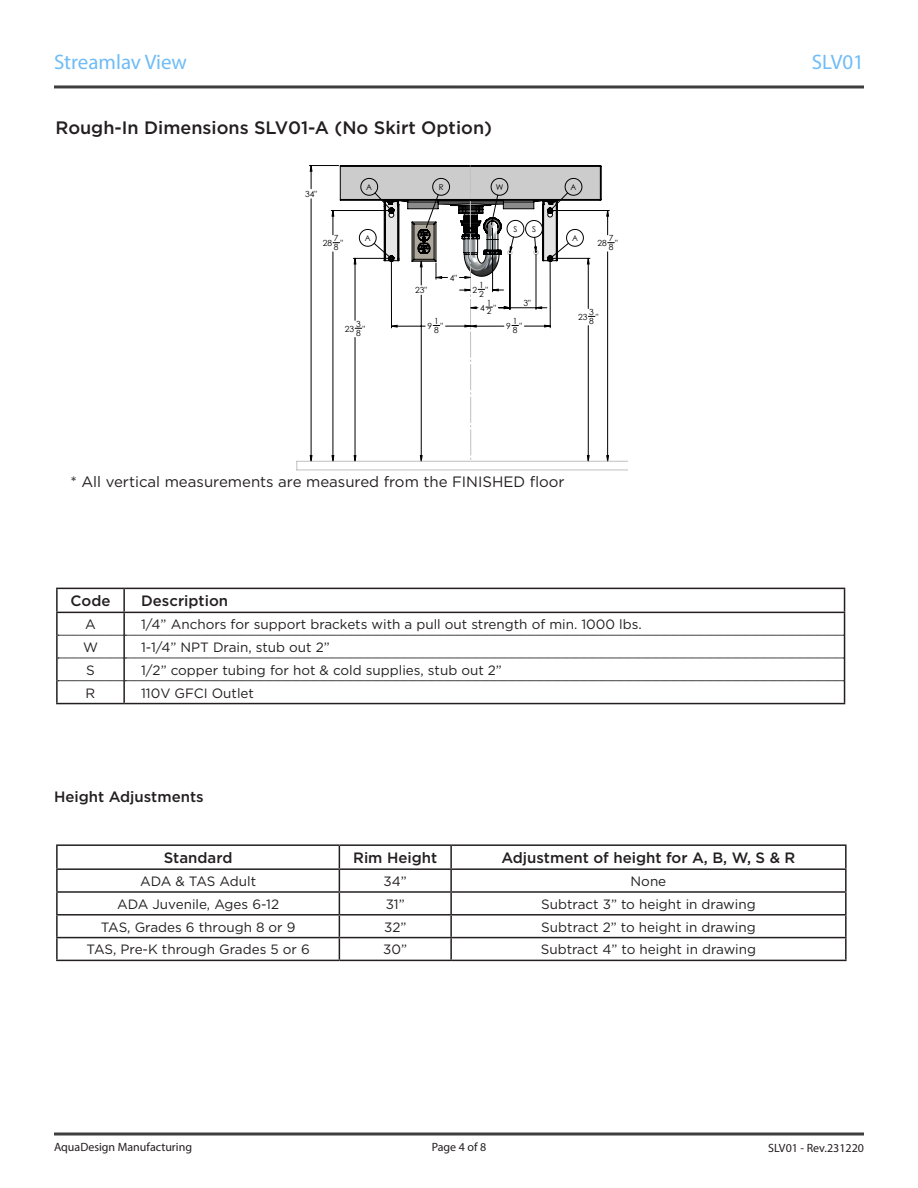
<style>
.page{position:relative;width:918px;height:1188px;background:#fff}
.page>*{position:absolute;margin:0;border:0;box-sizing:border-box;transform-origin:0 0}
.t1{font:21px "Myriad Pro";color:#6fbcf7}
.Body_Copy{font:500 18px "Gotham";color:#231f20}
.Body_Copy-2{font:500 15px "Gotham";color:#231f20}
.Body_Copy-3{font:15px "Gotham";color:#231f20}
.Body_Copy-4{font:13.5px "Gotham";color:#231f20}
.t2{font:12px "Myriad Pro";color:#231f20}
.t3{font:8.4px/8.7px "Century Gothic";color:#000}
.t4{font:7.95px "Century Gothic";color:#000}
</style>
<div class="page">
<svg style="left:54px;top:1132px;width:810px;height:4px;background:#6e6e6e"></svg>
<hr style="left:54px;top:85px;width:810px;height:3px;background:#3e3e3f">
<hr style="left:56px;top:588px;width:68px;height:1px;background:#231f20">
<hr style="left:56px;top:589px;width:2px;height:23px;background:#231f20">
<hr style="left:124px;top:588px;width:721px;height:1px;background:#231f20">
<svg style="left:58px;top:589px;width:787px;height:114px"></svg>
<hr style="left:124px;top:703px;width:721px;height:1px;background:#231f20">
<hr style="left:56px;top:612px;width:68px;height:1px;background:#231f20">
<hr style="left:56px;top:613px;width:2px;height:22px;background:#231f20">
<hr style="left:123px;top:613px;width:2px;height:22px;background:#231f20">
<hr style="left:56px;top:635px;width:2px;height:23px;background:#231f20">
<hr style="left:123px;top:635px;width:2px;height:23px;background:#231f20">
<hr style="left:56px;top:658px;width:2px;height:23px;background:#231f20">
<hr style="left:123px;top:658px;width:2px;height:23px;background:#231f20">
<hr style="left:56px;top:681px;width:2px;height:22px;background:#231f20">
<hr style="left:123px;top:681px;width:2px;height:22px;background:#231f20">
<hr style="left:56px;top:703px;width:68px;height:1px;background:#231f20">
<hr style="left:56px;top:844px;width:283px;height:2px;background:#231f20">
<hr style="left:56px;top:846px;width:2px;height:22px;background:#231f20">
<hr style="left:339px;top:844px;width:112px;height:2px;background:#231f20">
<hr style="left:451px;top:844px;width:396px;height:2px;background:#231f20">
<hr style="left:450px;top:846px;width:2px;height:22px;background:#231f20">
<hr style="left:845px;top:846px;width:2px;height:22px;background:#231f20">
<hr style="left:56px;top:868px;width:283px;height:2px;background:#231f20">
<hr style="left:56px;top:870px;width:2px;height:21px;background:#231f20">
<hr style="left:339px;top:868px;width:112px;height:2px;background:#231f20">
<hr style="left:451px;top:868px;width:396px;height:2px;background:#231f20">
<hr style="left:450px;top:870px;width:2px;height:21px;background:#231f20">
<hr style="left:845px;top:870px;width:2px;height:21px;background:#231f20">
<hr style="left:56px;top:891px;width:283px;height:2px;background:#231f20">
<hr style="left:56px;top:893px;width:2px;height:21px;background:#231f20">
<hr style="left:339px;top:891px;width:112px;height:2px;background:#231f20">
<hr style="left:451px;top:891px;width:396px;height:2px;background:#231f20">
<hr style="left:450px;top:893px;width:2px;height:21px;background:#231f20">
<hr style="left:845px;top:893px;width:2px;height:21px;background:#231f20">
<hr style="left:56px;top:914px;width:283px;height:2px;background:#231f20">
<hr style="left:56px;top:916px;width:2px;height:21px;background:#231f20">
<hr style="left:339px;top:914px;width:112px;height:2px;background:#231f20">
<hr style="left:451px;top:914px;width:396px;height:2px;background:#231f20">
<hr style="left:450px;top:916px;width:2px;height:21px;background:#231f20">
<hr style="left:845px;top:916px;width:2px;height:21px;background:#231f20">
<hr style="left:56px;top:937px;width:283px;height:1px;background:#231f20">
<hr style="left:56px;top:938px;width:2px;height:22px;background:#231f20">
<hr style="left:339px;top:937px;width:112px;height:1px;background:#231f20">
<svg style="left:339px;top:846px;width:1px;height:114px"></svg>
<hr style="left:451px;top:937px;width:396px;height:1px;background:#231f20">
<hr style="left:450px;top:938px;width:2px;height:22px;background:#231f20">
<hr style="left:845px;top:938px;width:2px;height:22px;background:#231f20">
<hr style="left:56px;top:960px;width:283px;height:1px;background:#231f20">
<hr style="left:339px;top:960px;width:112px;height:1px;background:#231f20">
<hr style="left:451px;top:960px;width:396px;height:1px;background:#231f20">
<hr style="left:309px;top:165px;width:30px;height:1px;background:#000">
<hr style="left:297px;top:461px;width:330px;height:1px;background:#c0c0c0">
<hr style="left:297px;top:470px;width:330px;height:1px;background:#c0c0c0">
<svg style="left:310px;top:166px;width:299px;height:295px"></svg>
<h1 class="t1" style="left:54px;top:49px;width:135px">Streamlav View</h1>
<h1 class="t1" style="left:812px;top:49px;width:54px">SLV01</h1>
<p class="Body_Copy" style="left:56px;top:116px;width:438px">Rough-In Dimensions SLV01-A (No Skirt Option)</p>
<p class="t3" style="left:305px;top:189px;width:13px">34"</p>
<p class="t3" style="left:323px;top:239px;width:11px">28</p>
<p class="t3" style="left:334px;top:234px;width:6px">7<br>8</p>
<p class="t3" style="left:341px;top:239px;width:4px">"</p>
<p class="t4" style="left:366px;top:181px;width:7px">A</p>
<p class="t4" style="left:365px;top:232px;width:7px">A</p>
<p class="t3" style="left:345px;top:324px;width:11px">23</p>
<p class="t3" style="left:356px;top:319px;width:6px">3<br>8</p>
<p class="t3" style="left:363px;top:324px;width:4px">"</p>
<p class="t4" style="left:439px;top:181px;width:6px">R</p>
<p class="t4" style="left:496px;top:181px;width:9px">W</p>
<p class="t4" style="left:513px;top:223px;width:5px">S</p>
<p class="t4" style="left:532px;top:223px;width:5px">S</p>
<p class="t3" style="left:415px;top:286px;width:13px">23"</p>
<p class="t3" style="left:450px;top:273px;width:9px">4"</p>
<p class="t3" style="left:472px;top:285px;width:6px">2</p>
<p class="t3" style="left:479px;top:281px;width:6px">1<br>2</p>
<p class="t3" style="left:486px;top:285px;width:4px">"</p>
<p class="t3" style="left:480px;top:303px;width:6px">4</p>
<p class="t3" style="left:487px;top:298px;width:6px">1<br>2</p>
<p class="t3" style="left:493px;top:303px;width:4px">"</p>
<p class="t3" style="left:523px;top:298px;width:9px">3"</p>
<p class="t3" style="left:428px;top:321px;width:6px">9</p>
<p class="t3" style="left:434px;top:317px;width:6px">1<br>8</p>
<p class="t3" style="left:441px;top:321px;width:4px">"</p>
<p class="t3" style="left:506px;top:321px;width:6px">9</p>
<p class="t3" style="left:513px;top:317px;width:6px">1<br>8</p>
<p class="t3" style="left:519px;top:321px;width:4px">"</p>
<p class="t4" style="left:571px;top:181px;width:7px">A</p>
<p class="t4" style="left:572px;top:232px;width:7px">A</p>
<p class="t3" style="left:597px;top:239px;width:11px">28</p>
<p class="t3" style="left:609px;top:234px;width:6px">7<br>8</p>
<p class="t3" style="left:615px;top:239px;width:4px">"</p>
<p class="t3" style="left:578px;top:312px;width:11px">23</p>
<p class="t3" style="left:589px;top:308px;width:6px">3<br>8</p>
<p class="t3" style="left:596px;top:312px;width:4px">"</p>
<p class="Body_Copy-3" style="left:71px;top:472px;width:496px">* All vertical measurements are measured from the FINISHED floor</p>
<p class="Body_Copy-2" style="left:71px;top:591px;width:41px">Code</p>
<p class="Body_Copy-2" style="left:141px;top:591px;width:89px">Description</p>
<p class="Body_Copy-4" style="left:85px;top:616px;width:12px">A</p>
<p class="Body_Copy-4" style="left:141px;top:616px;width:502px">1/4” Anchors for support brackets with a pull out strength of min. 1000 lbs.</p>
<p class="Body_Copy-4" style="left:83px;top:639px;width:16px">W</p>
<p class="Body_Copy-4" style="left:141px;top:639px;width:190px">1-1/4” NPT Drain, stub out 2”</p>
<p class="Body_Copy-4" style="left:86px;top:661px;width:10px">S</p>
<p class="Body_Copy-4" style="left:141px;top:661px;width:362px">1/2” copper tubing for hot &amp; cold supplies, stub out 2”</p>
<p class="Body_Copy-4" style="left:86px;top:684px;width:11px">R</p>
<p class="Body_Copy-4" style="left:141px;top:684px;width:114px">110V GFCI Outlet</p>
<p class="Body_Copy-2" style="left:54px;top:787px;width:151px">Height Adjustments</p>
<p class="Body_Copy-2" style="left:164px;top:848px;width:70px">Standard</p>
<p class="Body_Copy-2" style="left:353px;top:848px;width:86px">Rim Height</p>
<p class="Body_Copy-2" style="left:501px;top:848px;width:296px">Adjustment of height for A, B, W, S &amp; R</p>
<p class="Body_Copy-4" style="left:140px;top:873px;width:118px">ADA &amp; TAS Adult</p>
<p class="Body_Copy-4" style="left:384px;top:873px;width:25px">34”</p>
<p class="Body_Copy-4" style="left:631px;top:873px;width:37px">None</p>
<p class="Body_Copy-4" style="left:117px;top:895px;width:164px">ADA Juvenile, Ages 6-12</p>
<p class="Body_Copy-4" style="left:386px;top:895px;width:21px">31”</p>
<p class="Body_Copy-4" style="left:541px;top:895px;width:216px">Subtract 3” to height in drawing</p>
<p class="Body_Copy-4" style="left:101px;top:918px;width:196px">TAS, Grades 6 through 8 or 9</p>
<p class="Body_Copy-4" style="left:384px;top:918px;width:24px">32”</p>
<p class="Body_Copy-4" style="left:541px;top:918px;width:216px">Subtract 2” to height in drawing</p>
<p class="Body_Copy-4" style="left:86px;top:941px;width:225px">TAS, Pre-K through Grades 5 or 6</p>
<p class="Body_Copy-4" style="left:383px;top:941px;width:25px">30”</p>
<p class="Body_Copy-4" style="left:541px;top:941px;width:217px">Subtract 4” to height in drawing</p>
<p class="t2" style="left:54px;top:1140px;width:140px">AquaDesign Manufacturing</p>
<p class="t2" style="left:432px;top:1140px;width:56px">Page 4 of 8</p>
<p class="t2" style="left:768px;top:1140px;width:97px">SLV01 - Rev.231220</p>
</div>
